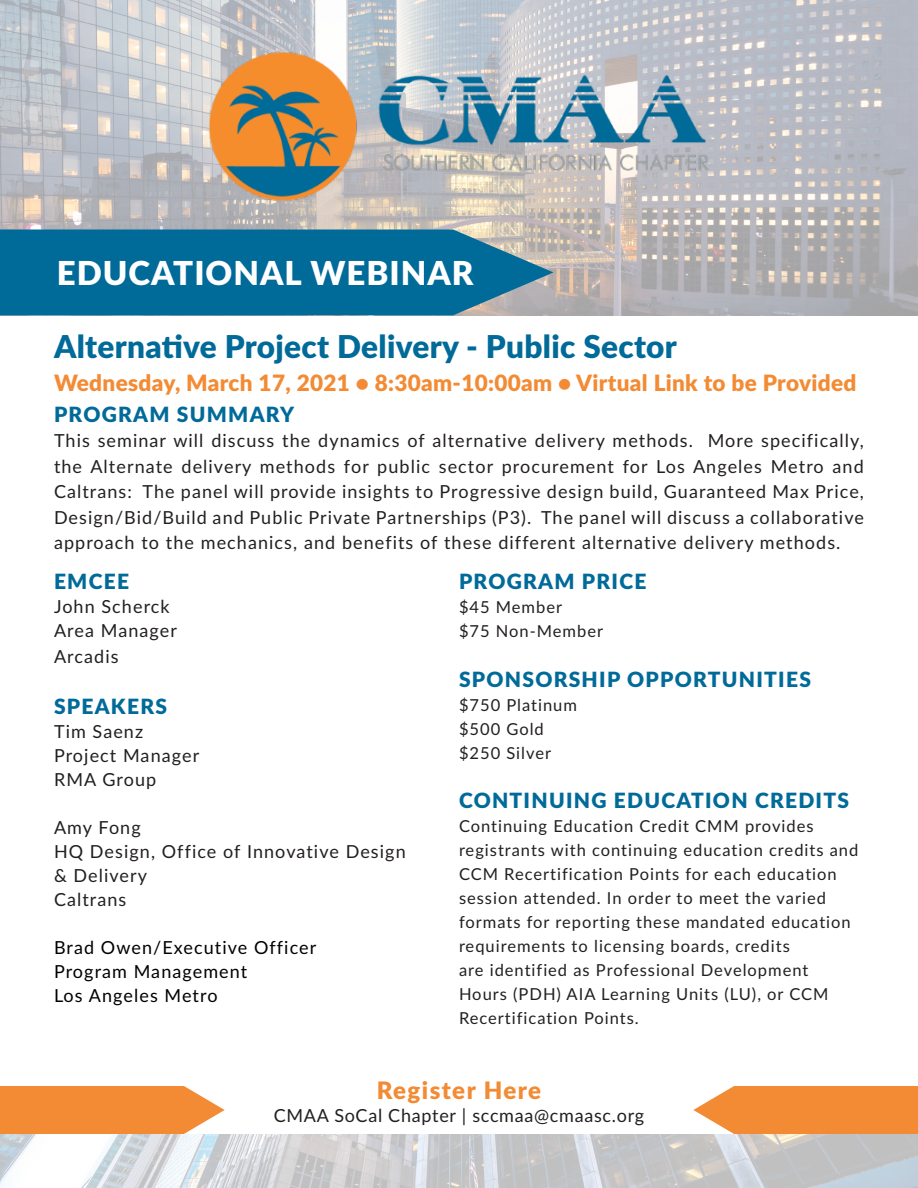
<style>
.page{position:relative;width:918px;height:1188px;background:#fff}
.page>*{position:absolute;margin:0;border:0;box-sizing:border-box;transform-origin:0 0}
.t1{font:900 33px "Lato";letter-spacing:.03em;color:#fff}
.t2{font:900 31.5px "Lato";letter-spacing:.01em;color:#006a99}
.t3{font:900 24px "Lato";letter-spacing:.06em;color:#f38b34}
.t4{font:900 22.5px "Lato";letter-spacing:.015em;color:#f38b34}
.t5{font:900 21px "Lato";letter-spacing:.06em;color:#006a99}
.t6{font:18px/25.5px "Lato";letter-spacing:.06em;color:#231f20;text-align:justify}
.t7{font:18px "Lato";letter-spacing:.06em;color:#000}
.t8{font:18px "Lato";letter-spacing:.04em;color:#231f20}
.t9{font:16.5px/24px "Lato";letter-spacing:.06em;color:#231f20}
</style>
<div class="page">
<img style="left:0;top:0;width:918px;height:315px">
<img style="left:192px;top:51px;width:534px;height:156px">
<svg style="left:0;top:230px;width:554px;height:85px;background:#11719b"></svg>
<svg style="left:0;top:1086px;width:225px;height:48px;background:#f49546"></svg>
<svg style="left:693px;top:1086px;width:225px;height:48px;background:#f49546"></svg>
<img style="left:0;top:1134px;width:918px;height:54px">
<p class="t1" style="left:57px;top:248px;width:418px">EDUCATIONAL WEBINAR</p>
<p class="t2" style="left:54px;top:323px;width:624px">Alternative Project Delivery - Public Sector</p>
<p class="t4" style="left:54px;top:366px;width:804px">Wednesday, March 17, 2021 • 8:30am-10:00am • Virtual Link to be Provided</p>
<p class="t5" style="left:54px;top:398px;width:242px">PROGRAM SUMMARY</p>
<p class="t6" style="left:54px;top:427px;width:812px">This seminar will discuss the dynamics of alternative delivery methods. More specifically, the Alternate delivery methods for public sector procurement for Los Angeles Metro and Caltrans: The panel will provide insights to Progressive design build, Guaranteed Max Price, Design/Bid/Build and Public Private Partnerships (P3). The panel will discuss a collaborative approach to the mechanics, and benefits of these different alternative delivery methods.</p>
<p class="t5" style="left:54px;top:566px;width:77px">EMCEE</p>
<p class="t6" style="left:54px;top:593px;width:117px">John Scherck</p>
<p class="t6" style="left:54px;top:617px;width:124px">Area Manager</p>
<p class="t6" style="left:54px;top:643px;width:66px">Arcadis</p>
<p class="t5" style="left:54px;top:690px;width:115px">SPEAKERS</p>
<p class="t6" style="left:54px;top:718px;width:91px">Tim Saenz</p>
<p class="t6" style="left:54px;top:742px;width:147px">Project Manager</p>
<p class="t6" style="left:54px;top:766px;width:104px">RMA Group</p>
<p class="t6" style="left:54px;top:814px;width:88px">Amy Fong</p>
<p class="t6" style="left:54px;top:838px;width:353px">HQ Design, Office of Innovative Design</p>
<p class="t6" style="left:54px;top:862px;width:95px">&amp; Delivery</p>
<p class="t6" style="left:54px;top:886px;width:74px">Caltrans</p>
<p class="t7" style="left:54px;top:934px;width:264px">Brad Owen/Executive Officer</p>
<p class="t7" style="left:54px;top:958px;width:195px">Program Management</p>
<p class="t7" style="left:54px;top:982px;width:165px">Los Angeles Metro</p>
<p class="t5" style="left:459px;top:566px;width:189px">PROGRAM PRICE</p>
<p class="t9" style="left:459px;top:595px;width:105px">$45 Member</p>
<p class="t9" style="left:459px;top:619px;width:146px">$75 Non-Member</p>
<p class="t5" style="left:459px;top:663px;width:354px">SPONSORSHIP OPPORTUNITIES</p>
<p class="t9" style="left:459px;top:692px;width:120px">$750 Platinum</p>
<p class="t9" style="left:459px;top:716px;width:86px">$500 Gold</p>
<p class="t9" style="left:459px;top:740px;width:94px">$250 Silver</p>
<p class="t5" style="left:459px;top:785px;width:392px">CONTINUING EDUCATION CREDITS</p>
<p class="t9" style="left:459px;top:814px;width:401px">Continuing Education Credit CMM provides registrants with continuing education credits and CCM Recertification Points for each education session attended. In order to meet the varied formats for reporting these mandated education requirements to licensing boards, credits<br>are identified as Professional Development Hours (PDH) AIA Learning Units (LU), or CCM Recertification Points.</p>
<p class="t3" style="left:377px;top:1073px;width:166px">Register Here</p>
<p class="t8" style="left:274px;top:1102px;width:372px">CMAA SoCal Chapter | sccmaa@cmaasc.org</p>
</div>
